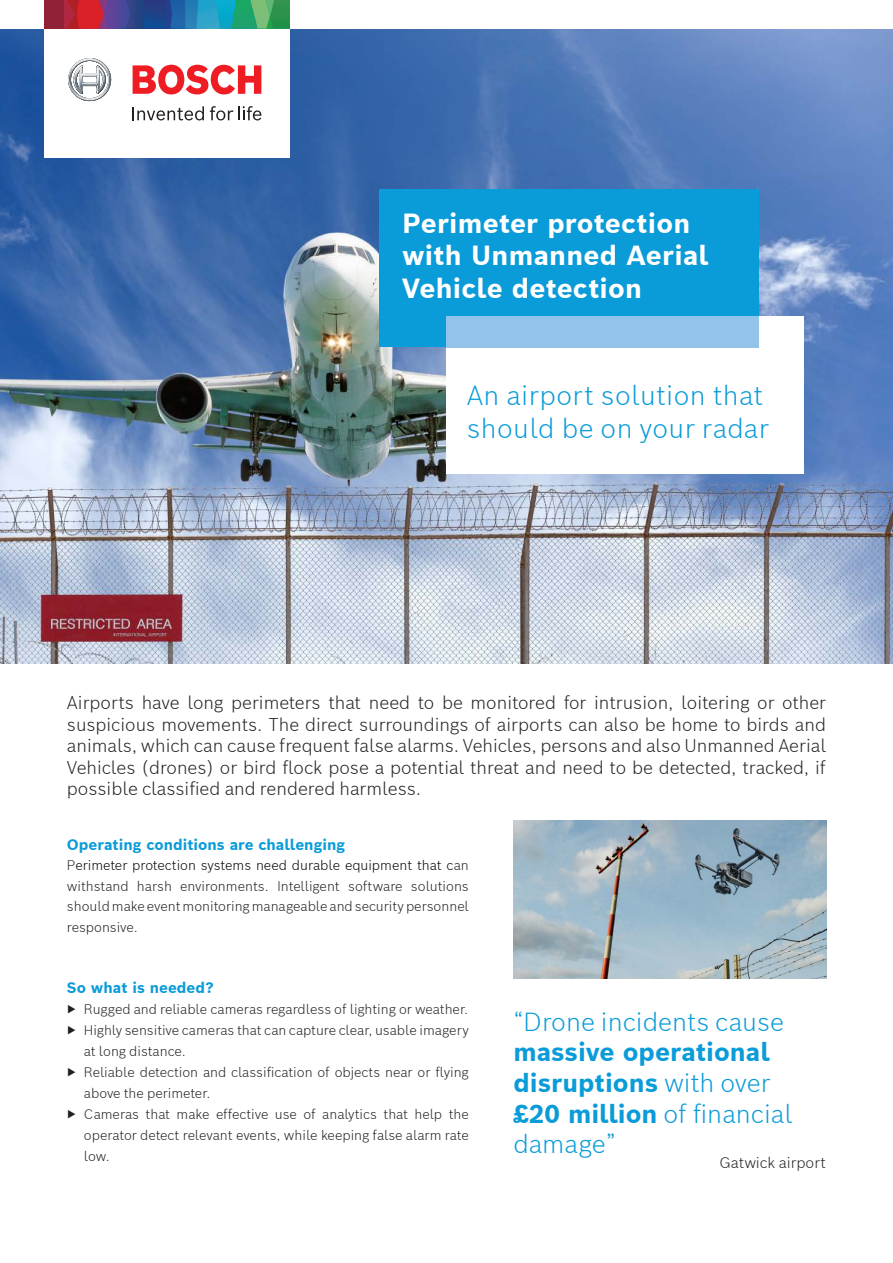
<style>
.page{position:relative;width:893px;height:1263px;background:#fff}
.page>*{position:absolute;margin:0;border:0;box-sizing:border-box;transform-origin:0 0}
.Headline_1_24_9_6_Bl{font:700 27px/32.4px "Bosch Sans";letter-spacing:.01em;color:#fff}
.Headline_1_13_5_4_Bl{font:300 27px/33px "Bosch Sans";letter-spacing:.015em;color:#0a9bd9}
.t1{font:300 25.5px/30.6px "Bosch Sans";color:#0a9bd9}
.Body{font:300 18px/21.6px "Bosch Sans";color:#231f20;text-align:justify}
.Body-2{font:700 15px "Bosch Sans";color:#0a9bd9}
.t2{font:300 15px "Bosch Sans";color:#231f20}
.Body-3{font:300 13.5px/21px "Bosch Sans";color:#231f20}
.s1{color:#000}
.s2{font-weight:700}
</style>
<div class="page">
<img style="left:0;top:28px;width:893px;height:635px">
<div style="left:45px;top:0;width:245px;height:157px;background:#fff"></div>
<div style="left:45px;top:0;width:19px;height:28px;background:#8f2237"></div>
<svg style="left:64px;top:0;width:226px;height:28px;background:#4a6b80"></svg>
<svg style="left:68px;top:58px;width:43px;height:43px"></svg>
<svg style="left:133px;top:106px;width:71px;height:14px"></svg>
<svg style="left:210px;top:106px;width:51px;height:14px"></svg>
<svg style="left:133px;top:65px;width:128px;height:29px"></svg>
<div style="left:379px;top:189px;width:380px;height:158px;background:#0a9bd9"></div>
<div style="left:446px;top:316px;width:358px;height:158px;background:#fff"></div>
<div style="left:446px;top:316px;width:313px;height:31px;background:#92c4e9"></div>
<img style="left:513px;top:821px;width:313px;height:158px">
<p class="Headline_1_24_9_6_Bl" style="left:402px;top:207px;width:308px">Perimeter protection with Unmanned Aerial<br>Vehicle detection</p>
<p class="Headline_1_13_5_4_Bl" style="left:467px;top:378px;width:304px">An airport solution that should be on your radar</p>
<p class="Body" style="left:67px;top:691px;width:760px">Airports have long perimeters that need to be monitored for intrusion, loitering or other suspicious movements. The direct surroundings of airports can also be home to birds and animals, which can cause frequent false alarms. Vehicles, persons and also Unmanned Aerial Vehicles (drones) or bird flock pose a potential threat and need to be detected, tracked, if possible classified and rendered harmless.</p>
<p class="Body-2" style="left:67px;top:834px;width:280px">Operating conditions are challenging</p>
<p class="Body-3" style="left:67px;top:855px;width:403px;line-height:20.4px;text-align:justify">P<span class="s1">erimeter protection systems need durable equipment that c</span>an withstand harsh environments. Intelligent software solutions should make event monitoring manageable and security personnel responsive.</p>
<p class="Body-2" style="left:67px;top:977px;width:148px">So what is needed?</p>
<p class="Body-3" style="left:67px;top:998px;width:403px">▶ Rugged and reliable cameras regardless of lighting or weather.</p>
<p class="Body-3" style="left:84px;top:1019px;width:386px;text-indent:-17px">▶ Highly sensitive cameras that can capture clear, usable imagery at long distance.</p>
<p class="Body-3" style="left:84px;top:1061px;width:386px;text-indent:-17px">▶ Reliable detection and classification of objects near or flying above the perimeter.</p>
<p class="Body-3" style="left:84px;top:1103px;width:386px;text-align:justify;text-indent:-17px">▶ Cameras that make effective use of analytics that help the operator detect relevant events, while keeping false alarm rate low.</p>
<p class="t1" style="left:513px;top:1005px;width:280px">“Drone incidents cause <span class="s2">massive operational disruptions</span> with over <span class="s2">£20 million</span> of financial damage”</p>
<p class="t2" style="left:720px;top:1153px;width:108px">Gatwick airport</p>
</div>
